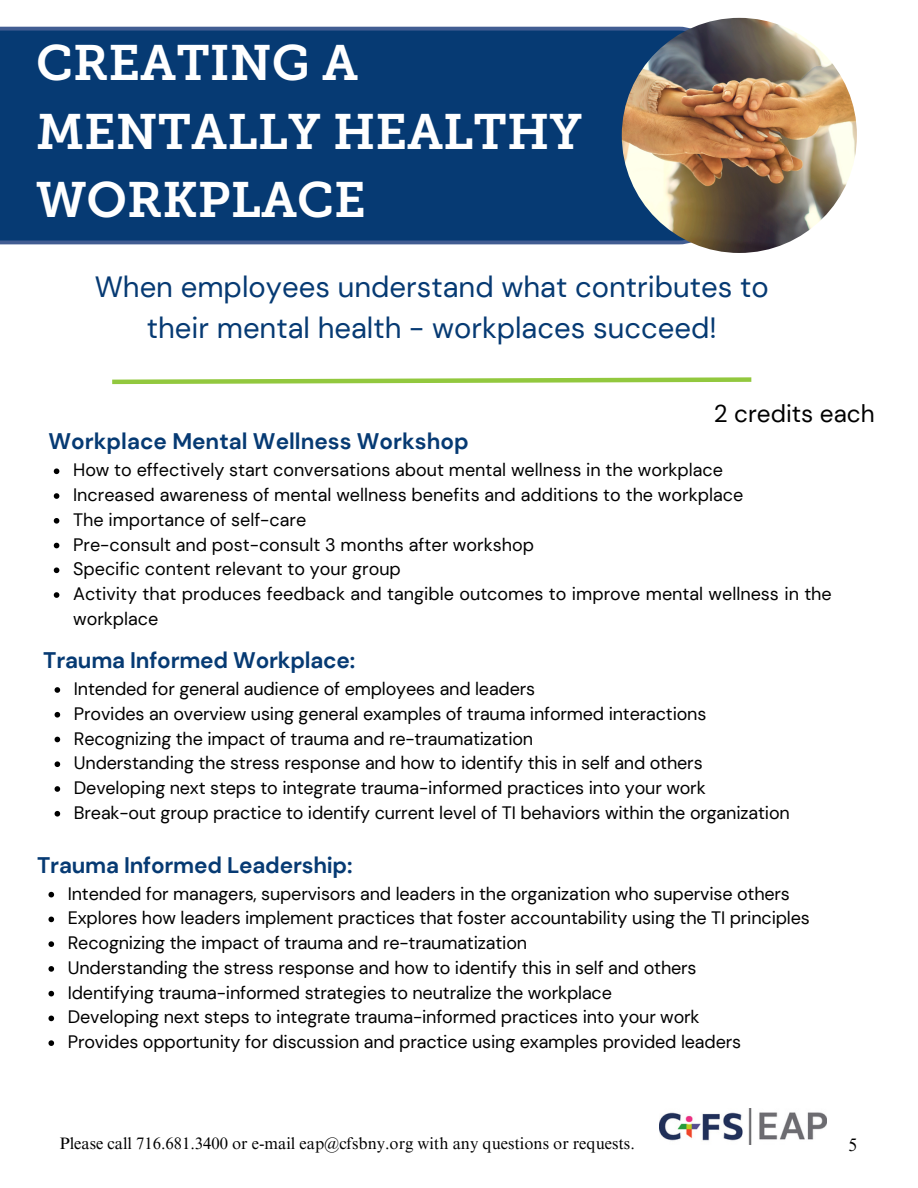
<style>
.page{position:relative;width:918px;height:1188px;background:#fff}
.page>*{position:absolute;margin:0;border:0;box-sizing:border-box;transform-origin:0 0}
.t1{font:49.5px/68.7px "Museo Slab 700";color:#fff}
.t2{font:29.25px/40.5px "DM Sans";color:#063a73;text-align:center}
.t3{font:24.3px "DM Sans";color:#000}
.t4{font:700 22.5px "DM Sans";letter-spacing:-.01em;color:#063a73}
.t5{font:18px/24.8px "DM Sans";letter-spacing:-.01em;color:#000}
.t6{font:18px "Times NRMT Pro";color:#000}
.t7{font:16.5px "Times NRMT Pro";color:#000}
</style>
<div class="page">
<div style="left:0;top:27px;width:693px;height:217px;background:#063a73"></div>
<img style="left:622px;top:18px;width:235px;height:235px;border-radius:50%">
<img style="left:659px;top:1108px;width:168px;height:36px">
<svg style="left:48px;top:892px;width:6px;height:5px"></svg>
<svg style="left:48px;top:917px;width:6px;height:5px"></svg>
<svg style="left:48px;top:941px;width:6px;height:6px"></svg>
<svg style="left:48px;top:966px;width:6px;height:6px"></svg>
<svg style="left:48px;top:991px;width:6px;height:5px"></svg>
<svg style="left:48px;top:1016px;width:6px;height:5px"></svg>
<svg style="left:48px;top:1040px;width:6px;height:6px"></svg>
<svg style="left:55px;top:687px;width:5px;height:6px"></svg>
<svg style="left:55px;top:712px;width:5px;height:6px"></svg>
<svg style="left:55px;top:737px;width:5px;height:5px"></svg>
<svg style="left:55px;top:761px;width:5px;height:6px"></svg>
<svg style="left:55px;top:786px;width:5px;height:6px"></svg>
<svg style="left:55px;top:811px;width:5px;height:6px"></svg>
<svg style="left:54px;top:468px;width:5px;height:6px"></svg>
<svg style="left:54px;top:493px;width:5px;height:6px"></svg>
<svg style="left:54px;top:518px;width:5px;height:6px"></svg>
<svg style="left:54px;top:543px;width:5px;height:5px"></svg>
<svg style="left:54px;top:567px;width:5px;height:6px"></svg>
<svg style="left:54px;top:592px;width:5px;height:6px"></svg>
<svg style="left:112px;top:377px;width:640px;height:8px"></svg>
<h1 class="t1" style="left:36px;top:33px;width:547px">CREATING A<br>MENTALLY HEALTHY<br>WORKPLACE</h1>
<h2 class="t2" style="left:95px;top:267px;width:676px">When employees understand what contributes to their mental health - workplaces succeed!</h2>
<h3 class="t3" style="left:714px;top:398px;width:162px">2 credits each</h3>
<p class="t4" style="left:49px;top:427px;width:422px">Workplace Mental Wellness Workshop</p>
<p class="t5" style="left:73px;top:458px;width:760px">How to effectively start conversations about mental wellness in the workplace<br>Increased awareness of mental wellness benefits and additions to the workplace<br>The importance of self-care<br>Pre-consult and post-consult 3 months after workshop<br>Specific content relevant to your group<br>Activity that produces feedback and tangible outcomes to improve mental wellness in the workplace</p>
<p class="t4" style="left:43px;top:646px;width:313px">Trauma Informed Workplace:</p>
<p class="t5" style="left:74px;top:677px;width:717px">Intended for general audience of employees and leaders<br>Provides an overview using general examples of trauma informed interactions Recognizing the impact of trauma and re-traumatization<br>Understanding the stress response and how to identify this in self and others Developing next steps to integrate trauma-informed practices into your work Break-out group practice to identify current level of TI behaviors within the organization</p>
<p class="t4" style="left:37px;top:850px;width:317px">Trauma Informed Leadership:</p>
<p class="t5" style="left:68px;top:881px;width:744px">Intended for managers, supervisors and leaders in the organization who supervise others Explores how leaders implement practices that foster accountability using the TI principles Recognizing the impact of trauma and re-traumatization<br>Understanding the stress response and how to identify this in self and others<br>Identifying trauma-informed strategies to neutralize the workplace<br>Developing next steps to integrate trauma-informed practices into your work<br>Provides opportunity for discussion and practice using examples provided leaders</p>
<p class="t7" style="left:60px;top:1137px;width:577px">Please call 716.681.3400 or e-mail eap@cfsbny.org with any questions or requests.</p>
<p class="t6" style="left:848px;top:1138px;width:11px">5</p>
</div>
